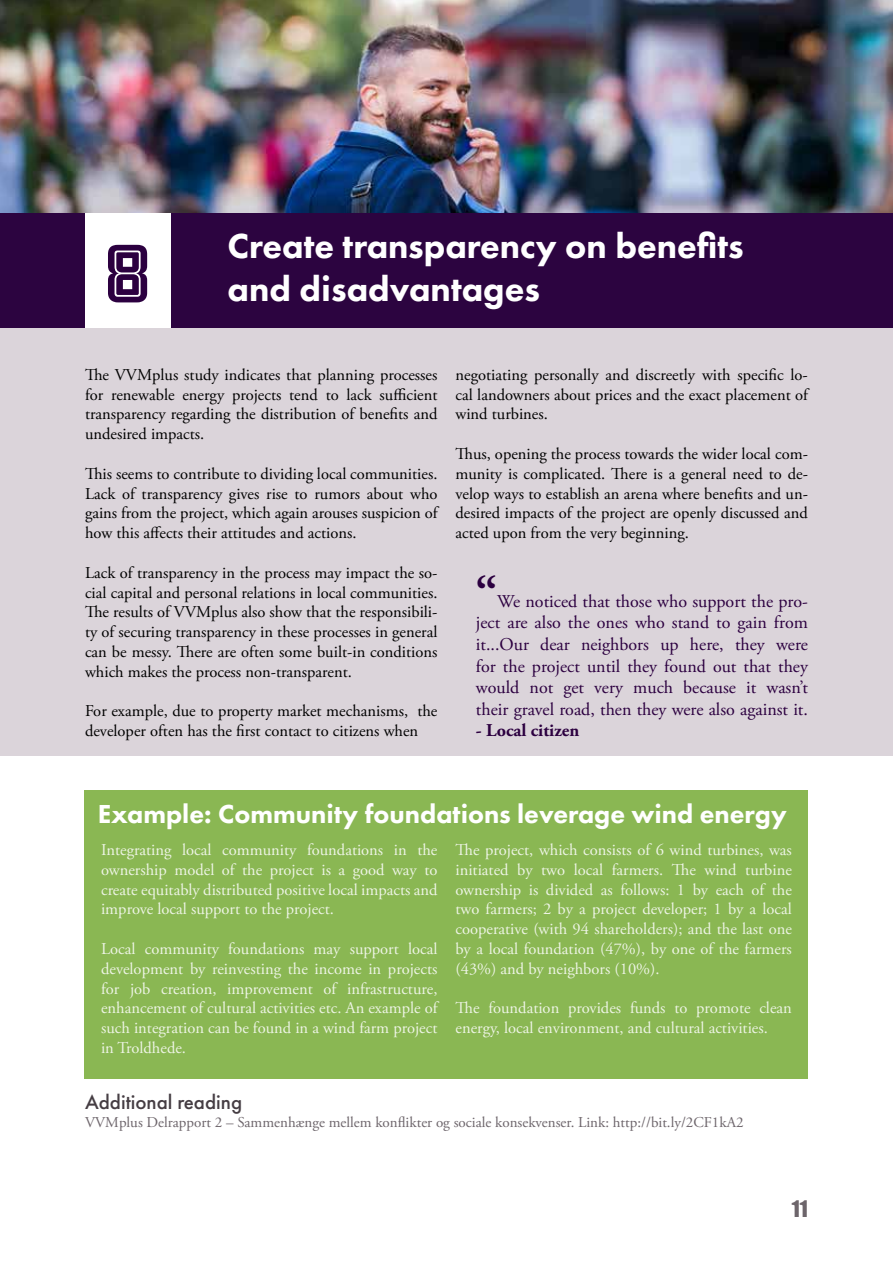
<style>
.page{position:relative;width:893px;height:1263px;background:#fff}
.page>*{position:absolute;margin:0;border:0;box-sizing:border-box;transform-origin:0 0}
.t1{font:700 45px "Adobe Garamond Pro";color:#2c0040}
.t2{font:800 36px/43.2px "Futura PT";color:#fff}
.t3{font:800 27px "Futura PT";color:#fff}
.t4{font:500 21px "Futura PT";color:#453d43}
.t5{font:21px "Impact";color:#6d656b}
.t6{font:18px/21.6px "Adobe Garamond Pro";color:#2c0040;text-align:justify}
.t7{font:700 18px "Adobe Garamond Pro";color:#2c0040}
.t8{font:16.5px/19.8px "Adobe Garamond Pro";color:#000;text-align:justify}
.t9{font:16.5px/19.8px "Adobe Garamond Pro";color:#fff;text-align:justify}
.t10{font:15px "Adobe Garamond Pro";color:#6d656b}
.s1{font-family:"Amboy Inline";font-weight:400;font-size:72px;color:#2c0040}
</style>
<div class="page">
<div style="left:0;top:288px;width:893px;height:468px;background:#dbd4da"></div>
<div style="left:85px;top:790px;width:723px;height:288px;background:#8ab753"></div>
<img style="left:1px;top:0;width:892px;height:213px">
<div style="left:0;top:213px;width:893px;height:114px;background:#2c0440"></div>
<div style="left:85px;top:213px;width:85px;height:114px;background:#fff"></div>
<h2 class="t2" style="left:105px;top:224px;width:640px;text-indent:122px">Create transparency on benefits<br><span class="s1">8</span> and disadvantages</h2>
<p class="t8" style="left:85px;top:365px;width:354px">The VVMplus study indicates that planning processes for renewable energy projects tend to lack sufficient transparency regarding the distribution of benefits and undesired impacts.</p>
<p class="t8" style="left:85px;top:464px;width:354px">This seems to contribute to dividing local communities.<br>Lack of transparency gives rise to rumors about who gains from the project, which again arouses suspicion of how this affects their attitudes and actions.</p>
<p class="t8" style="left:85px;top:563px;width:354px">Lack of transparency in the process may impact the so&shy;cial capital and personal relations in local communities.<br>The results of VVMplus also show that the responsibili&shy;ty of securing transparency in these processes in general can be messy. There are often some built-in conditions which makes the process non-transparent.</p>
<p class="t8" style="left:85px;top:702px;width:354px">For example, due to property market mechanisms, the developer often has the first contact to citizens when</p>
<p class="t8" style="left:455px;top:365px;width:354px">negotiating personally and discreetly with specific lo&shy;cal landowners about prices and the exact placement of wind turbines.</p>
<p class="t8" style="left:455px;top:444px;width:354px">Thus, opening the process towards the wider local com&shy;munity is complicated. There is a general need to de&shy;velop ways to establish an arena where benefits and un&shy;desired impacts of the project are openly discussed and acted upon from the very beginning.</p>
<h1 class="t1" style="left:476px;top:566px;width:23px">“</h1>
<p class="t6" style="left:476px;top:591px;width:333px;text-indent:21px">We noticed that those who support the pro&shy;ject are also the ones who stand to gain from it...Our dear neighbors up here, they were for the project until they found out that they would not get very much because it wasn’t their gravel road, then they were also against it.</p>
<p class="t7" style="left:476px;top:720px;width:105px">- Local citizen</p>
<h3 class="t3" style="left:98px;top:797px;width:690px">Example: Community foundations leverage wind energy</h3>
<p class="t9" style="left:101px;top:840px;width:338px">Integrating local community foundations in the ownership model of the project is a good way to create equitably distributed positive local impacts and improve local support to the project.</p>
<p class="t9" style="left:101px;top:939px;width:338px">Local community foundations may support local development by reinvesting the income in projects for job creation, improvement of infrastructure, enhancement of cultural activities etc. An example of such integration can be found in a wind farm project in Troldhede.</p>
<p class="t9" style="left:455px;top:840px;width:338px">The project, which consists of 6 wind turbines, was initiated by two local farmers. The wind turbine ownership is divided as follows: 1 by each of the two farmers; 2 by a project developer; 1 by a local cooperative (with 94 shareholders); and the last one by a local foundation (47%), by one of the farmers (43%) and by neighbors (10%).</p>
<p class="t9" style="left:455px;top:999px;width:338px">The foundation provides funds to promote clean energy, local environment, and cultural activities.</p>
<p class="t4" style="left:85px;top:1090px;width:159px">Additional reading</p>
<p class="t10" style="left:85px;top:1114px;width:660px">VVMplus Delrapport 2 – Sammenhænge mellem konflikter og sociale konsekvenser. Link: http://bit.ly/2CF1kA2</p>
<p class="t5" style="left:792px;top:1192px;width:18px">11</p>
</div>
